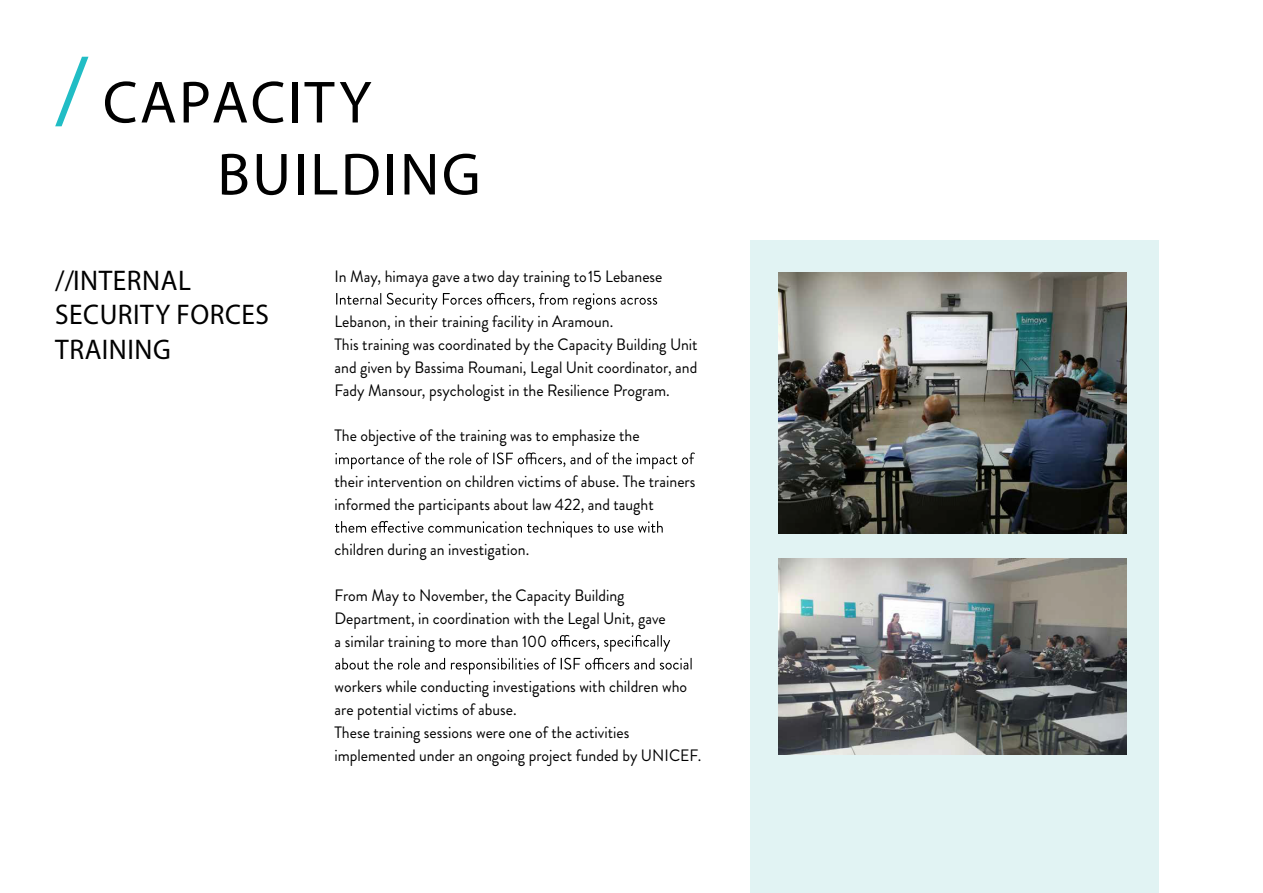
<style>
.page{position:relative;width:1263px;height:893px;background:#fff}
.page>*{position:absolute;margin:0;border:0;box-sizing:border-box;transform-origin:0 0}
.t1{font:300 60px/72px "Brandon Grotesque";letter-spacing:.04em;color:#000}
.t2{font:300 28.5px/34.2px "Brandon Grotesque";letter-spacing:.02em;color:#000;scale:.96 1}
.t3{font:16.5px/22.8px "Brandon Grotesque";color:#000;scale:.96 1}
.s1{font-size:96px;color:#21bdc5}
</style>
<div class="page">
<div style="left:750px;top:241px;width:409px;height:652px;background:#e1f3f3"></div>
<svg style="left:336px;top:293px;width:321px;height:17px"></svg>
<svg style="left:335px;top:452px;width:360px;height:17px"></svg>
<svg style="left:335px;top:521px;width:328px;height:17px"></svg>
<svg style="left:551px;top:635px;width:119px;height:17px"></svg>
<svg style="left:335px;top:658px;width:357px;height:16px"></svg>
<img style="left:779px;top:272px;width:348px;height:261px">
<img style="left:779px;top:558px;width:348px;height:196px">
<h1 class="t1" style="left:217px;top:65px;width:265px;text-indent:-162px"><span class="s1">/</span> CAPACITY<br>BUILDING</h1>
<h2 class="t2" style="left:55px;top:263px;width:224px">//INTERNAL<br>SECURITY FORCES<br>TRAINING</h2>
<p class="t3" style="left:334px;top:265px;width:343px">In May, himaya gave a two day training to 15 Lebanese</p>
<p class="t3" style="left:334px;top:311px;width:380px">Lebanon, in their training facility in Aramoun.<br>This training was coordinated by the Capacity Building Unit and given by Bassima Roumani, Legal Unit coordinator, and Fady Mansour, psychologist in the Resilience Program.</p>
<p class="t3" style="left:334px;top:425px;width:319px">The objective of the training was to emphasize the</p>
<p class="t3" style="left:334px;top:470px;width:378px">their intervention on children victims of abuse. The trainers informed the participants about law 422, and taught</p>
<p class="t3" style="left:334px;top:539px;width:204px">children during an investigation.</p>
<p class="t3" style="left:334px;top:584px;width:346px">From May to November, the Capacity Building<br>Department, in coordination with the Legal Unit, gave a similar training to more than 100</p>
<p class="t3" style="left:334px;top:675px;width:384px">workers while conducting investigations with children who are potential victims of abuse.<br>These training sessions were one of the activities implemented under an ongoing project funded by UNICEF.</p>
</div>
